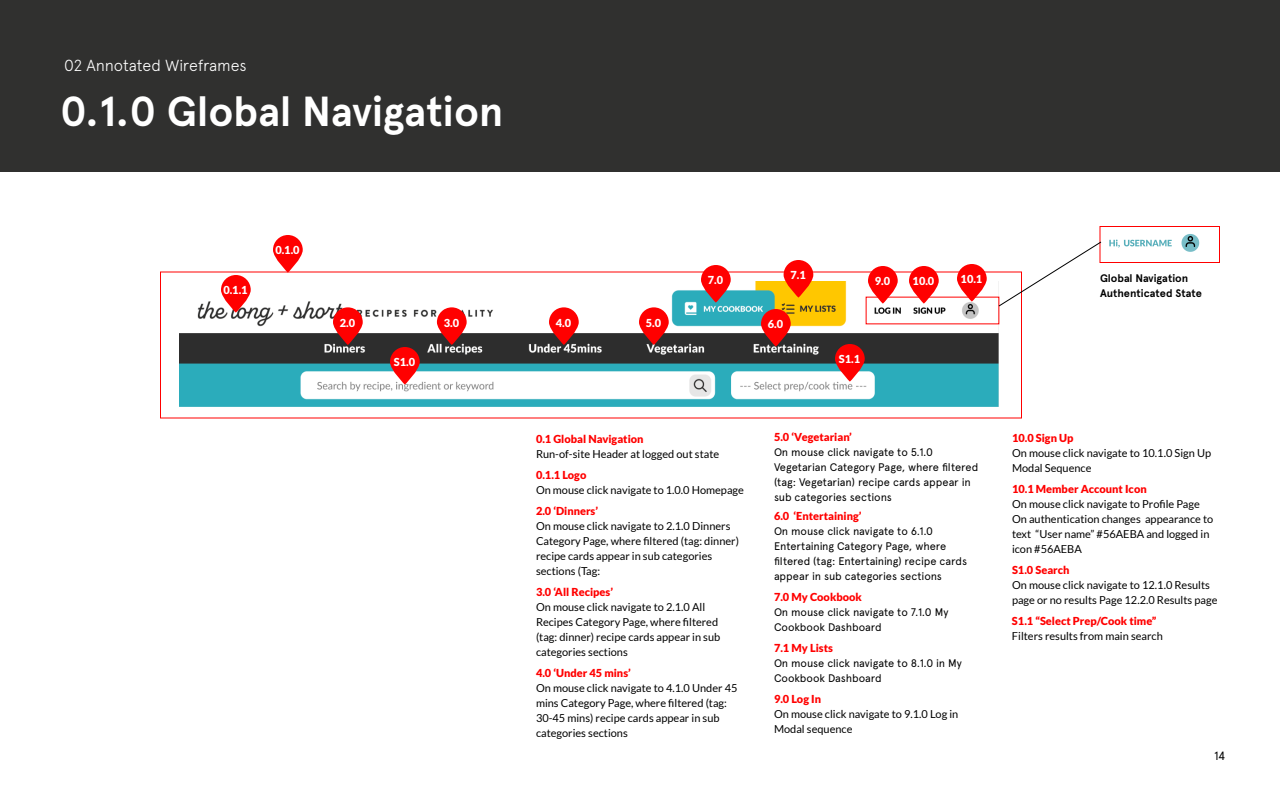
<style>
.page{position:relative;width:1280px;height:800px;background:#fff}
.page>*{position:absolute;margin:0;border:0;box-sizing:border-box;transform-origin:0 0}
.MAIN_HEAD{font:700 42px "Apercu";letter-spacing:-.005em;color:#fff}
.MAIN_HEAD-2{font:300 16px "Apercu";letter-spacing:-.005em;color:#fff}
.t1{font:12px "Apercu";color:#000}
.Main_text{font:11px/15px "Lato";color:#000}
.Main_text-2{font:11px/15px "Apercu";letter-spacing:-.01em;color:#000}
.WIREFR_CAPti{font:900 11px "Lato";color:#f00}
.Main_text-3{font:900 11px "Lato";color:#fff}
.Main_text_BOLD{font:700 11px/15px "Apercu";color:#000}
</style>
<div class="page">
<div style="left:0;top:0;width:1280px;height:172px;background:#30302f"></div>
<img style="left:179px;top:281px;width:820px;height:126px">
<svg style="left:273px;top:235px;width:30px;height:38px"></svg>
<svg style="left:221px;top:275px;width:30px;height:38px"></svg>
<svg style="left:333px;top:307px;width:30px;height:38px"></svg>
<svg style="left:437px;top:307px;width:30px;height:38px"></svg>
<svg style="left:549px;top:307px;width:30px;height:38px"></svg>
<svg style="left:639px;top:307px;width:30px;height:38px"></svg>
<svg style="left:701px;top:265px;width:30px;height:38px"></svg>
<svg style="left:784px;top:260px;width:29px;height:38px"></svg>
<svg style="left:761px;top:309px;width:30px;height:38px"></svg>
<svg style="left:835px;top:344px;width:30px;height:38px"></svg>
<svg style="left:390px;top:347px;width:30px;height:38px"></svg>
<svg style="left:868px;top:266px;width:30px;height:38px"></svg>
<svg style="left:909px;top:266px;width:30px;height:38px"></svg>
<svg style="left:957px;top:264px;width:30px;height:38px"></svg>
<img style="left:1109px;top:234px;width:91px;height:18px">
<div style="left:1100px;top:226px;width:120px;height:37px;border:1px solid #f00"></div>
<svg style="left:999px;top:242px;width:102px;height:64px"></svg>
<p class="MAIN_HEAD-2" style="left:64px;top:56px;width:184px">02 Annotated Wireframes</p>
<p class="MAIN_HEAD" style="left:60px;top:86px;width:445px">0.1.0 Global Navigation</p>
<p class="Main_text-3" style="left:223px;top:284px;width:26px">0.1.1</p>
<p class="Main_text-3" style="left:275px;top:244px;width:26px">0.1.0</p>
<p class="Main_text-3" style="left:340px;top:316px;width:17px">2.0</p>
<p class="Main_text-3" style="left:444px;top:316px;width:17px">3.0</p>
<p class="Main_text-3" style="left:556px;top:316px;width:17px">4.0</p>
<p class="Main_text-3" style="left:646px;top:316px;width:17px">5.0</p>
<p class="Main_text-3" style="left:708px;top:274px;width:17px">7.0</p>
<p class="Main_text-3" style="left:790px;top:269px;width:17px">7.1</p>
<p class="Main_text-3" style="left:768px;top:318px;width:17px">6.0</p>
<p class="Main_text-3" style="left:394px;top:356px;width:23px">S1.0</p>
<p class="Main_text-3" style="left:839px;top:353px;width:23px">S1.1</p>
<p class="Main_text-3" style="left:875px;top:275px;width:17px">9.0</p>
<p class="Main_text-3" style="left:913px;top:275px;width:23px">10.0</p>
<p class="Main_text-3" style="left:961px;top:273px;width:23px">10.1</p>
<p class="WIREFR_CAPti" style="left:536px;top:433px;width:109px">0.1 Global Navigation</p>
<p class="Main_text" style="left:536px;top:447px;width:185px">Run-of-site Header at logged out state</p>
<p class="WIREFR_CAPti" style="left:536px;top:469px;width:52px">0.1.1 Logo</p>
<p class="Main_text" style="left:536px;top:483px;width:210px">On mouse click navigate to 1.0.0 Homepage</p>
<p class="WIREFR_CAPti" style="left:536px;top:505px;width:64px">2.0 ‘Dinners’</p>
<p class="Main_text" style="left:536px;top:519px;width:205px">On mouse click navigate to 2.1.0 Dinners Category Page, where filtered (tag: dinner) recipe cards appear in sub categories sections (Tag:</p>
<p class="WIREFR_CAPti" style="left:536px;top:586px;width:79px">3.0 ‘All Recipes’</p>
<p class="Main_text" style="left:536px;top:600px;width:186px">On mouse click navigate to 2.1.0 All Recipes Category Page, where filtered (tag: dinner) recipe cards appear in sub categories sections</p>
<p class="WIREFR_CAPti" style="left:536px;top:667px;width:96px">4.0 ‘Under 45 mins’</p>
<p class="Main_text" style="left:536px;top:681px;width:203px">On mouse click navigate to 4.1.0 Under 45 mins Category Page, where filtered (tag:<br>30-45 mins) recipe cards appear in sub categories sections</p>
<p class="WIREFR_CAPti" style="left:774px;top:430px;width:79px">5.0 ‘Vegetarian’</p>
<p class="Main_text-2" style="left:774px;top:444px;width:206px">On mouse click navigate to 5.1.0<br>Vegetarian Category Page, where filtered (tag: Vegetarian) recipe cards appear in sub categories sections</p>
<p class="WIREFR_CAPti" style="left:774px;top:509px;width:89px">6.0 ‘Entertaining’</p>
<p class="Main_text-2" style="left:774px;top:523px;width:195px">On mouse click navigate to 6.1.0<br>Entertaining Category Page, where filtered (tag: Entertaining) recipe cards appear in sub categories sections</p>
<p class="WIREFR_CAPti" style="left:774px;top:590px;width:89px">7.0 My Cookbook</p>
<p class="Main_text-2" style="left:774px;top:604px;width:176px">On mouse click navigate to 7.1.0 My<br>Cookbook Dashboard</p>
<p class="WIREFR_CAPti" style="left:774px;top:641px;width:60px">7.1 My Lists</p>
<p class="Main_text-2" style="left:774px;top:655px;width:189px">On mouse click navigate to 8.1.0 in My<br>Cookbook Dashboard</p>
<p class="WIREFR_CAPti" style="left:774px;top:692px;width:49px">9.0 Log In</p>
<p class="Main_text" style="left:774px;top:706px;width:186px">On mouse click navigate to 9.1.0 Log in<br>Modal sequence</p>
<p class="Main_text_BOLD" style="left:1100px;top:271px;width:103px">Global Navigation<br>Authenticated State</p>
<p class="WIREFR_CAPti" style="left:1012px;top:431px;width:63px">10.0 Sign Up</p>
<p class="Main_text" style="left:1012px;top:445px;width:201px">On mouse click navigate to 10.1.0 Sign Up<br>Modal Sequence</p>
<p class="WIREFR_CAPti" style="left:1012px;top:482px;width:136px">10.1 Member Account Icon</p>
<p class="Main_text" style="left:1012px;top:496px;width:189px">On mouse click navigate to Profile Page</p>
<p class="Main_text" style="left:1012px;top:511px;width:203px">On authentication changes appearance to text “User name” #56AEBA and logged in icon #56AEBA</p>
<p class="WIREFR_CAPti" style="left:1012px;top:563px;width:59px">S1.0 Search</p>
<p class="Main_text" style="left:1012px;top:577px;width:207px">On mouse click navigate to 12.1.0 Results page or no results Page 12.2.0 Results page</p>
<p class="WIREFR_CAPti" style="left:1012px;top:614px;width:146px">S1.1 “Select Prep/Cook time”</p>
<p class="Main_text" style="left:1012px;top:628px;width:152px">Filters results from main search</p>
<p class="t1" style="left:1214px;top:749px;width:13px">14</p>
</div>
